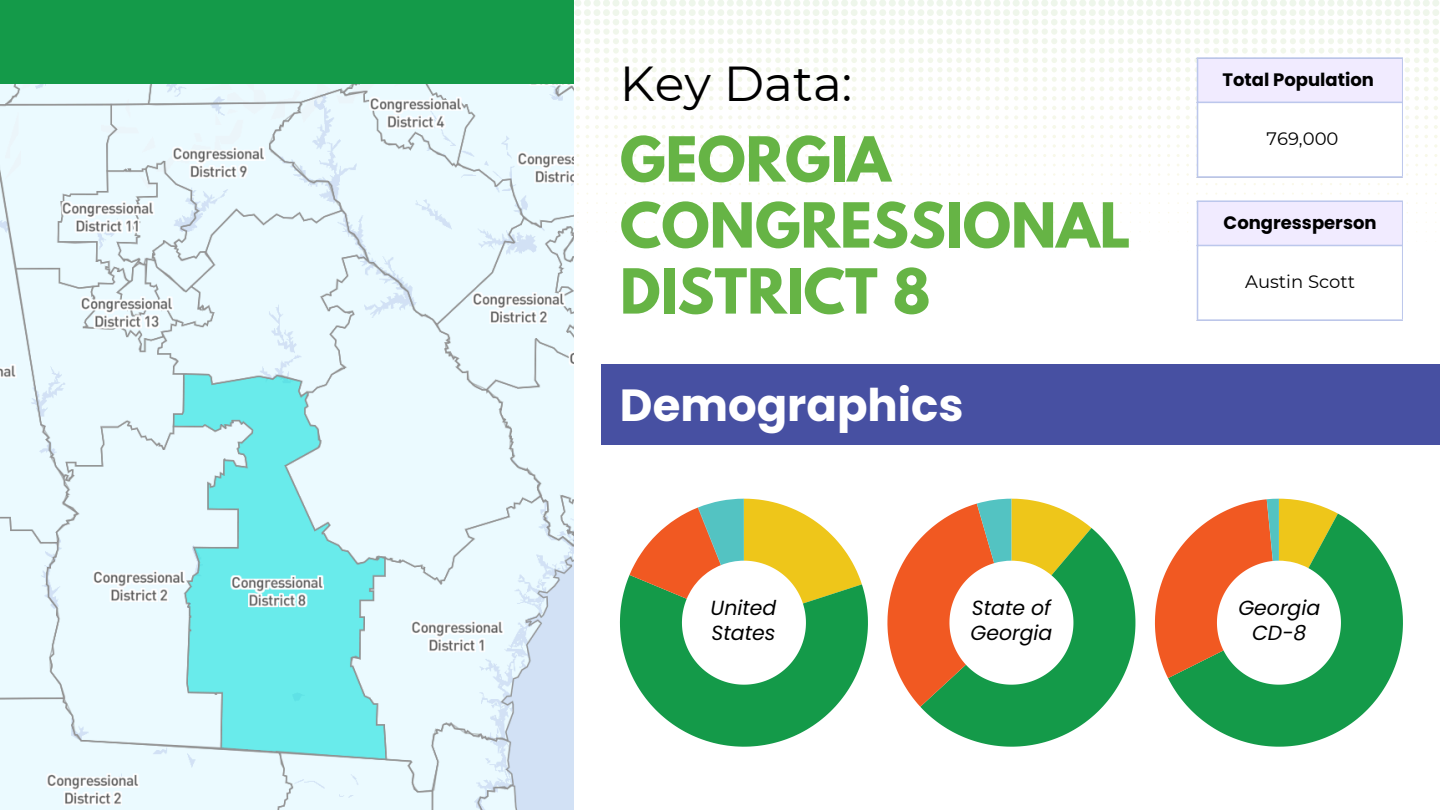
<style>
.page{position:relative;width:1440px;height:810px;background:#fff}
.page>*{position:absolute;margin:0;border:0;box-sizing:border-box;transform-origin:0 0}
.t1{font:700 55px/66px "League Spartan";color:#66b445}
.t2{font:49px "Montserrat";color:#000}
.t3{font:700 45px "Poppins";color:#fff}
.t4{font:italic 20.4px/25.5px "Poppins";color:#000}
.t5{font:700 18px "Poppins";color:#000}
.t6{font:18px "Montserrat";color:#000}
</style>
<div class="page">
<div style="left:0;top:0;width:573px;height:84px;background:#149a49"></div>
<img style="left:0;top:84px;width:574px;height:726px">
<svg style="left:573px;top:0;width:866px;height:260px"></svg>
<svg style="left:620px;top:499px;width:248px;height:248px"></svg>
<svg style="left:920px;top:528px;width:215px;height:219px;fill:#149a49"></svg>
<svg style="left:887px;top:499px;width:204px;height:208px"></svg>
<svg style="left:1168px;top:514px;width:235px;height:233px;fill:#149a49"></svg>
<svg style="left:1155px;top:499px;width:183px;height:179px"></svg>
<div style="left:1197px;top:58px;width:206px;height:45px;background:#f1ebff"></div>
<div style="left:1197px;top:102px;width:206px;height:75px;background:#fff"></div>
<hr style="left:1402px;top:59px;width:1px;height:117px;background:#bcc7ec">
<hr style="left:1197px;top:59px;width:1px;height:117px;background:#bcc7ec">
<hr style="left:1197px;top:57px;width:206px;height:2px;background:#bcc7ec">
<hr style="left:1197px;top:102px;width:206px;height:1px;background:#bcc7ec">
<hr style="left:1197px;top:176px;width:206px;height:2px;background:#bcc7ec">
<div style="left:1197px;top:201px;width:206px;height:45px;background:#f1ebff"></div>
<div style="left:1197px;top:245px;width:206px;height:75px;background:#fff"></div>
<hr style="left:1402px;top:202px;width:1px;height:117px;background:#bcc7ec">
<hr style="left:1197px;top:202px;width:1px;height:117px;background:#bcc7ec">
<hr style="left:1197px;top:200px;width:206px;height:2px;background:#bcc7ec">
<hr style="left:1197px;top:245px;width:206px;height:1px;background:#bcc7ec">
<hr style="left:1197px;top:319px;width:206px;height:2px;background:#bcc7ec">
<div style="left:602px;top:364px;width:838px;height:82px;background:#4750a2"></div>
<p class="t2" style="left:620px;top:53px;width:234px">Key Data:</p>
<p class="t1" style="left:620px;top:133px;width:512px">GEORGIA<br>CONGRESSIONAL<br>DISTRICT 8</p>
<p class="t3" style="left:620px;top:374px;width:345px">Demographics</p>
<p class="t5" style="left:1223px;top:67px;width:153px">Total Population</p>
<p class="t6" style="left:1266px;top:128px;width:74px">769,000</p>
<h3 class="t5" style="left:1224px;top:210px;width:154px">Congressperson</h3>
<p class="t6" style="left:1245px;top:271px;width:111px">Austin Scott</p>
<p class="t4" style="left:711px;top:595px;width:67px">United<br>States</p>
<h1 class="t4" style="left:970px;top:595px;width:83px">State of<br>Georgia</h1>
<p class="t4" style="left:1238px;top:595px;width:83px;text-align:center">Georgia<br>CD-8</p>
</div>
